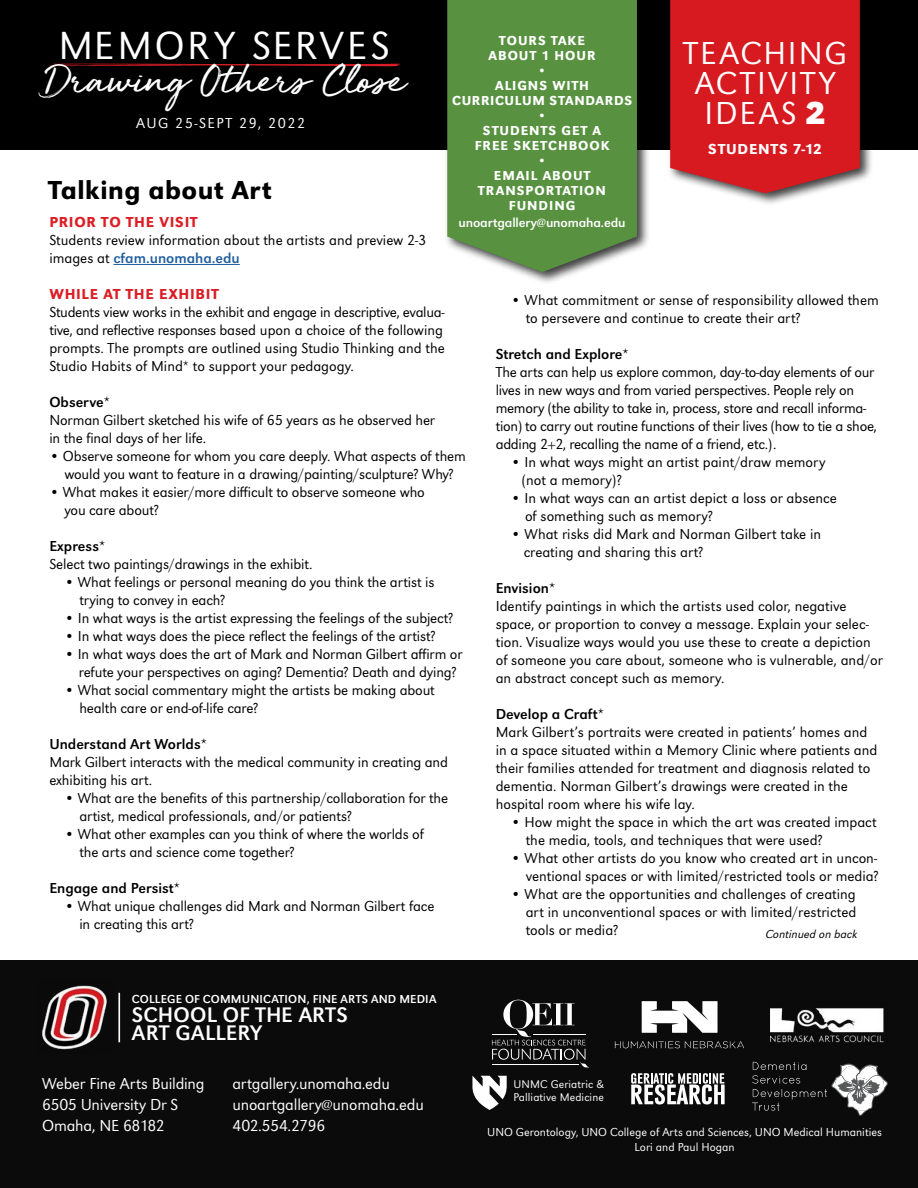
<style>
.page{position:relative;width:918px;height:1188px;background:#fff}
.page>*{position:absolute;margin:0;border:0;box-sizing:border-box;transform-origin:0 0}
.t1{font:49.8px "Golden Plains";letter-spacing:-.01em;color:#fff}
.t2{font:300 40.65px "URW Grotesk SC";letter-spacing:.06em;color:#fff}
.t3{font:300 33px/30px "URW Grotesk";letter-spacing:.065em;color:#fff;text-align:center}
.t4{font:500 27px "URW Grotesk";letter-spacing:.02em;color:#000}
.t5{font:21.9px/18.6px "URW Grotesk";letter-spacing:.01em;color:#fff}
.t6{font:300 16.5px/21px "URW Grotesk";letter-spacing:-.01em;color:#fff}
.t7{font:300 15px/18px "URW Grotesk";letter-spacing:-.005em;color:#000}
.t8{font:15px "URW Grotesk";color:#000}
.t9{font:500 15px "URW Grotesk";letter-spacing:.05em;color:#db1e25}
.t10{font:300 15px "URW Grotesk";letter-spacing:.1em;color:#fff}
.t11{font:500 15px "URW Grotesk";letter-spacing:.055em;color:#fff}
.t12{font:500 13.5px/15px "URW Grotesk";letter-spacing:.07em;color:#fff;text-align:center}
.t13{font:13.5px "URW Grotesk";letter-spacing:-.01em;color:#fff}
.t14{font:300 12px/15px "URW Grotesk";color:#fff;text-align:center}
.t15{font:12px "URW Grotesk";letter-spacing:.015em;color:#fff}
.t16{font:italic 300 12px "URW Grotesk";color:#000}
.t17{font:300 11.7px/13.5px "URW Grotesk";letter-spacing:.01em;color:#fff}
.s1{font-size:40.8px}
.s2{font-weight:700}
.s3{font-weight:400;color:#215e9e}
</style>
<div class="page">
<div style="left:0;top:0;width:918px;height:149px;background:#000"></div>
<div style="left:666px;top:0;width:207px;height:206px;background:#000;opacity:.75"></div>
<svg style="left:670px;top:0;width:190px;height:193px;background:#d42329"></svg>
<div style="left:443px;top:0;width:207px;height:285px;background:#000;opacity:.75"></div>
<svg style="left:447px;top:0;width:190px;height:272px;background:#5f9549"></svg>
<svg style="left:48px;top:64px;width:352px;height:2px"></svg>
<hr style="left:114px;top:264px;width:126px;height:1px;background:#215e9e">
<div style="left:0;top:960px;width:918px;height:228px;background:#0b0b0b"></div>
<hr style="left:118px;top:993px;width:2px;height:49px;background:#fff">
<img style="left:42px;top:985px;width:65px;height:65px">
<svg style="left:631px;top:1073px;width:94px;height:31px"></svg>
<svg style="left:492px;top:1000px;width:97px;height:68px"></svg>
<svg style="left:752px;top:1062px;width:136px;height:54px"></svg>
<svg style="left:615px;top:1041px;width:129px;height:7px"></svg>
<svg style="left:642px;top:1001px;width:76px;height:32px"></svg>
<svg style="left:472px;top:1076px;width:35px;height:34px"></svg>
<img style="left:771px;top:1008px;width:113px;height:35px">
<h2 class="t2" style="left:58px;top:23px;width:333px">MEMORY SERVES</h2>
<h1 class="t1" style="left:42px;top:54px;width:365px"><span class="s1">D</span>rawing <span class="s1">O</span>thers <span class="s1">C</span>lose</h1>
<p class="t12" style="left:452px;top:33px;width:181px">TOURS TAKE<br>ABOUT 1 HOUR<br>•<br>ALIGNS WITH<br>CURRICULUM STANDARDS •<br>STUDENTS GET A<br>FREE SKETCHBOOK<br>•<br>EMAIL ABOUT<br>TRANSPORTATION<br>FUNDING</p>
<p class="t13" style="left:459px;top:214px;width:169px">unoartgallery@unomaha.edu</p>
<h3 class="t3" style="left:683px;top:38px;width:165px">TEACHING<br>ACTIVITY<br>IDEAS <span class="s2">2</span></h3>
<p class="t11" style="left:708px;top:140px;width:115px">STUDENTS 7-12</p>
<p class="t10" style="left:136px;top:114px;width:171px">AUG 25-SEPT 29, 2022</p>
<h3 class="t4" style="left:49px;top:174px;width:225px">Talking about Art</h3>
<p class="t9" style="left:49px;top:213px;width:150px">PRIOR TO THE VISIT</p>
<p class="t7" style="left:49px;top:231px;width:379px">Students review information about the artists and preview 2-3 images at <span class="s3">cfam.unomaha.edu</span></p>
<p class="t9" style="left:49px;top:285px;width:171px">WHILE AT THE EXHIBIT</p>
<p class="t7" style="left:49px;top:303px;width:397px">Students view works in the exhibit and engage in descriptive, evalua&shy;tive, and reflective responses based upon a choice of the following prompts. The prompts are outlined using Studio Thinking and the Studio Habits of Mind* to support your pedagogy.</p>
<p class="t8" style="left:49px;top:393px;width:62px">Observe*</p>
<p class="t7" style="left:49px;top:411px;width:387px">Norman Gilbert sketched his wife of 65 years as he observed her in the final days of her life.</p>
<p class="t7" style="left:49px;top:447px;width:418px;text-align:center">• Observe someone for whom you care deeply. What aspects of them would you want to feature in a drawing/painting/sculpture? Why?</p>
<p class="t7" style="left:64px;top:483px;width:362px;text-indent:-15px">• What makes it easier/more difficult to observe someone who you care about?</p>
<p class="t8" style="left:49px;top:537px;width:57px">Express*</p>
<p class="t7" style="left:49px;top:555px;width:265px">Select two paintings/drawings in the exhibit.</p>
<p class="t7" style="left:79px;top:573px;width:357px;text-indent:-15px">• What feelings or personal meaning do you think the artist is trying to convey in each?</p>
<p class="t7" style="left:64px;top:609px;width:390px">• In what ways is the artist expressing the feelings of the subject?</p>
<p class="t7" style="left:64px;top:627px;width:373px">• In what ways does the piece reflect the feelings of the artist?</p>
<p class="t7" style="left:64px;top:645px;width:400px;text-align:center">• In what ways does the art of Mark and Norman Gilbert affirm or refute your perspectives on aging? Dementia? Death and dying?</p>
<p class="t7" style="left:79px;top:681px;width:357px;text-indent:-15px">• What social commentary might the artists be making about health care or end-of-life care?</p>
<p class="t8" style="left:49px;top:735px;width:159px">Understand Art Worlds*</p>
<p class="t7" style="left:49px;top:753px;width:400px">Mark Gilbert interacts with the medical community in creating and exhibiting his art.</p>
<p class="t7" style="left:79px;top:789px;width:370px;text-indent:-15px">• What are the benefits of this partnership/collaboration for the artist, medical professionals, and/or patients?</p>
<p class="t7" style="left:79px;top:825px;width:346px;text-indent:-15px">• What other examples can you think of where the worlds of the arts and science come together?</p>
<p class="t8" style="left:49px;top:879px;width:132px">Engage and Persist*</p>
<p class="t7" style="left:79px;top:897px;width:357px;text-indent:-15px">• What unique challenges did Mark and Norman Gilbert face in creating this art?</p>
<p class="t7" style="left:526px;top:291px;width:355px;text-indent:-15px">• What commitment or sense of responsibility allowed them to persevere and continue to create their art?</p>
<p class="t8" style="left:496px;top:345px;width:134px">Stretch and Explore*</p>
<p class="t7" style="left:496px;top:363px;width:383px">The arts can help us explore common, day-to-day elements of our lives in new ways and from varied perspectives. People rely on memory (the ability to take in, process, store and recall informa&shy;tion) to carry out routine functions of their lives (how to tie a shoe, adding 2+2, recalling the name of a friend, etc.).</p>
<p class="t7" style="left:522px;top:453px;width:305px;text-indent:-11px">• In what ways might an artist paint/draw memory (not a memory)?</p>
<p class="t7" style="left:525px;top:489px;width:313px;text-indent:-14px">• In what ways can an artist depict a loss or absence of something such as memory?</p>
<p class="t7" style="left:524px;top:525px;width:299px;text-indent:-13px">• What risks did Mark and Norman Gilbert take in creating and sharing this art?</p>
<p class="t8" style="left:496px;top:579px;width:61px">Envision*</p>
<p class="t7" style="left:496px;top:597px;width:389px">Identify paintings in which the artists used color, negative space, or proportion to convey a message. Explain your selec&shy;tion. Visualize ways would you use these to create a depiction of someone you care about, someone who is vulnerable, and/or an abstract concept such as memory.</p>
<p class="t8" style="left:496px;top:705px;width:110px">Develop a Craft*</p>
<p class="t7" style="left:496px;top:723px;width:383px">Mark Gilbert’s portraits were created in patients’ homes and in a space situated within a Memory Clinic where patients and their families attended for treatment and diagnosis related to dementia. Norman Gilbert’s drawings were created in the hospital room where his wife lay.</p>
<p class="t7" style="left:526px;top:813px;width:353px;text-indent:-15px">• How might the space in which the art was created impact the media, tools, and techniques that were used?</p>
<p class="t7" style="left:511px;top:849px;width:369px;text-align:right">• What other artists do you know who created art in uncon&shy;ventional spaces or with limited/restricted tools or media?</p>
<p class="t7" style="left:526px;top:885px;width:332px;text-align:justify;text-indent:-15px">• What are the opportunities and challenges of creating art in unconventional spaces or with limited/restricted tools or media?</p>
<p class="t16" style="left:766px;top:927px;width:93px">Continued on back</p>
<p class="t15" style="left:132px;top:992px;width:306px">COLLEGE OF COMMUNICATION, FINE ARTS AND MEDIA</p>
<h3 class="t5" style="left:132px;top:1005px;width:217px">SCHOOL OF THE ARTS<br>ART GALLERY</h3>
<p class="t6" style="left:42px;top:1073px;width:164px">Weber Fine Arts Building<br>6505 University Dr S<br>Omaha, NE 68182</p>
<p class="t6" style="left:232px;top:1073px;width:193px">artgallery.unomaha.edu unoartgallery@unomaha.edu<br>402.554.2796</p>
<p class="t17" style="left:513px;top:1077px;width:92px">UNMC Geriatric &amp;<br>Palliative Medicine</p>
<p class="t14" style="left:487px;top:1125px;width:396px">UNO Gerontology, UNO College of Arts and Sciences, UNO Medical Humanities<br>Lori and Paul Hogan</p>
</div>
